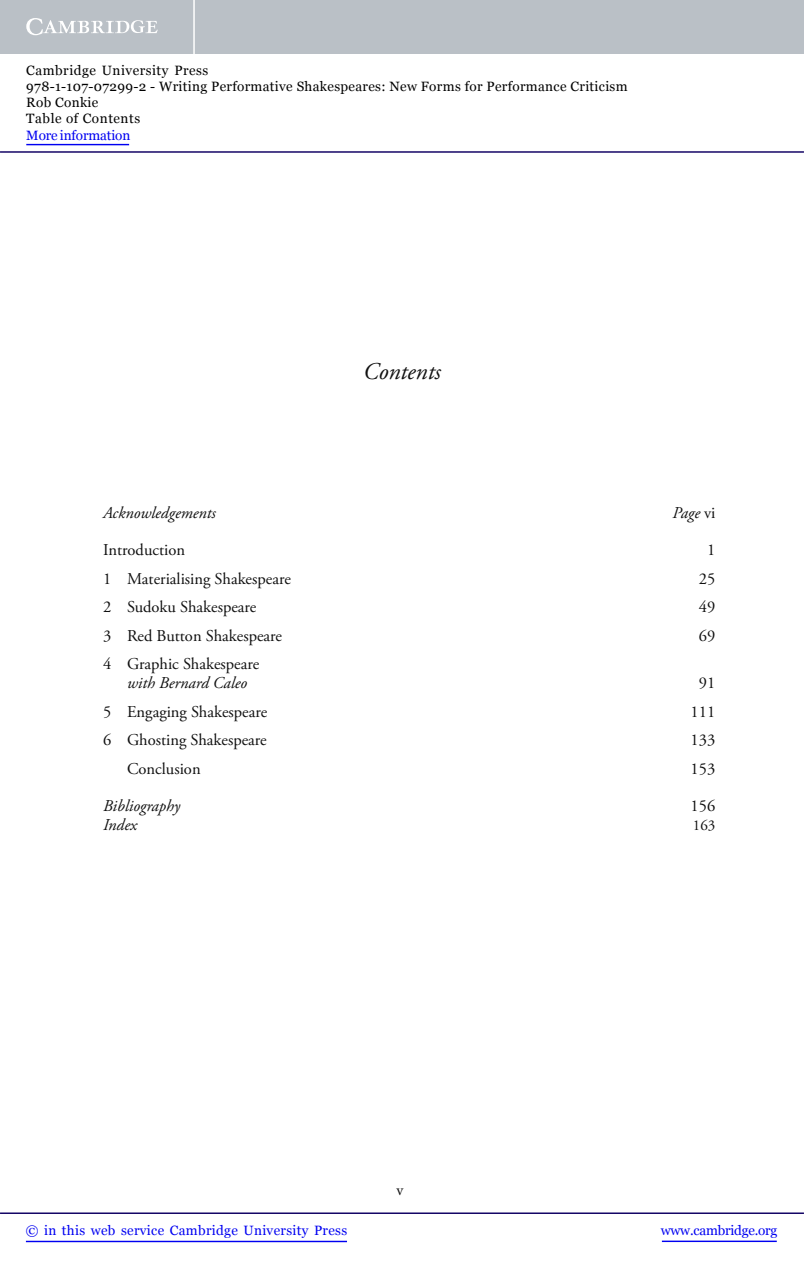
<style>
.page{position:relative;width:804px;height:1264px;background:#fff}
.page>*{position:absolute;margin:0;border:0;box-sizing:border-box;transform-origin:0 0}
.t1{font:italic 24px "Adobe Garamond Pro";color:#101010}
.t2{font:16.5px "Adobe Garamond Pro";color:#101010}
.t3{font:italic 16.5px "Adobe Garamond Pro";color:#101010}
.t4{font:15px "Adobe Garamond Pro";color:#101010}
.t5{font:14.85px "Minion Pro";color:#101010}
.t6{font:13.5px/16.2px "Georgia";letter-spacing:.025em;color:#000}
.t7{font:13.5px "Georgia";letter-spacing:.025em;color:#0000f1}
.t8{font:13.5px "Georgia";letter-spacing:-.015em;color:#0000f1}
.t9{font:13.5px "Georgia";letter-spacing:-.01em;color:#0000f1}
.s1{font-style:normal}
</style>
<div class="page">
<div style="left:0;top:0;width:804px;height:54px;background:#bac0c6"></div>
<svg style="left:26px;top:18px;width:132px;height:17px"></svg>
<hr style="left:193px;top:0;width:2px;height:54px;background:#fff">
<hr style="left:0;top:151px;width:804px;height:2px;background:#150666">
<hr style="left:662px;top:1240px;width:114px;height:2px;background:#0000f1">
<hr style="left:0;top:1212px;width:804px;height:1px;background:#150666">
<hr style="left:26px;top:1240px;width:321px;height:2px;background:#0000f1">
<hr style="left:26px;top:144px;width:103px;height:1px;background:#0000f1">
<p class="t6" style="left:26px;top:62px;width:603px">Cambridge University Press<br>978-1-107-07299-2 - Writing Performative Shakespeares: New Forms for Performance Criticism Rob Conkie<br>Table of Contents</p>
<p class="t9" style="left:26px;top:127px;width:105px">More information</p>
<h1 class="t1" style="left:363px;top:362px;width:79px">Contents</h1>
<p class="t3" style="left:103px;top:506px;width:114px">Acknowledgements</p>
<p class="t3" style="left:672px;top:506px;width:44px">Page <span class="s1">vi</span></p>
<p class="t2" style="left:103px;top:543px;width:83px">Introduction</p>
<p class="t2" style="left:707px;top:543px;width:10px">1</p>
<p class="t2" style="left:103px;top:572px;width:189px">1 Materialising Shakespeare</p>
<p class="t2" style="left:699px;top:572px;width:18px">25</p>
<p class="t2" style="left:103px;top:600px;width:155px">2 Sudoku Shakespeare</p>
<p class="t2" style="left:699px;top:600px;width:18px">49</p>
<p class="t2" style="left:103px;top:629px;width:180px">3 Red Button Shakespeare</p>
<p class="t2" style="left:699px;top:629px;width:18px">69</p>
<p class="t2" style="left:103px;top:657px;width:158px">4 Graphic Shakespeare</p>
<p class="t3" style="left:127px;top:676px;width:122px">with Bernard Caleo</p>
<p class="t2" style="left:699px;top:676px;width:18px">91</p>
<p class="t2" style="left:103px;top:705px;width:166px">5 Engaging Shakespeare</p>
<p class="t2" style="left:690px;top:705px;width:26px">111</p>
<p class="t2" style="left:103px;top:733px;width:165px">6 Ghosting Shakespeare</p>
<p class="t2" style="left:690px;top:733px;width:26px">133</p>
<p class="t2" style="left:127px;top:762px;width:75px">Conclusion</p>
<p class="t2" style="left:690px;top:762px;width:26px">153</p>
<p class="t3" style="left:103px;top:799px;width:79px">Bibliography</p>
<p class="t2" style="left:690px;top:799px;width:26px">156</p>
<p class="t3" style="left:103px;top:818px;width:35px">Index</p>
<p class="t4" style="left:693px;top:819px;width:24px">163</p>
<p class="t5" style="left:396px;top:1180px;width:8px">v</p>
<p class="t7" style="left:26px;top:1222px;width:323px">© in this web service Cambridge University Press</p>
<p class="t8" style="left:661px;top:1222px;width:118px">www.cambridge.org</p>
</div>
